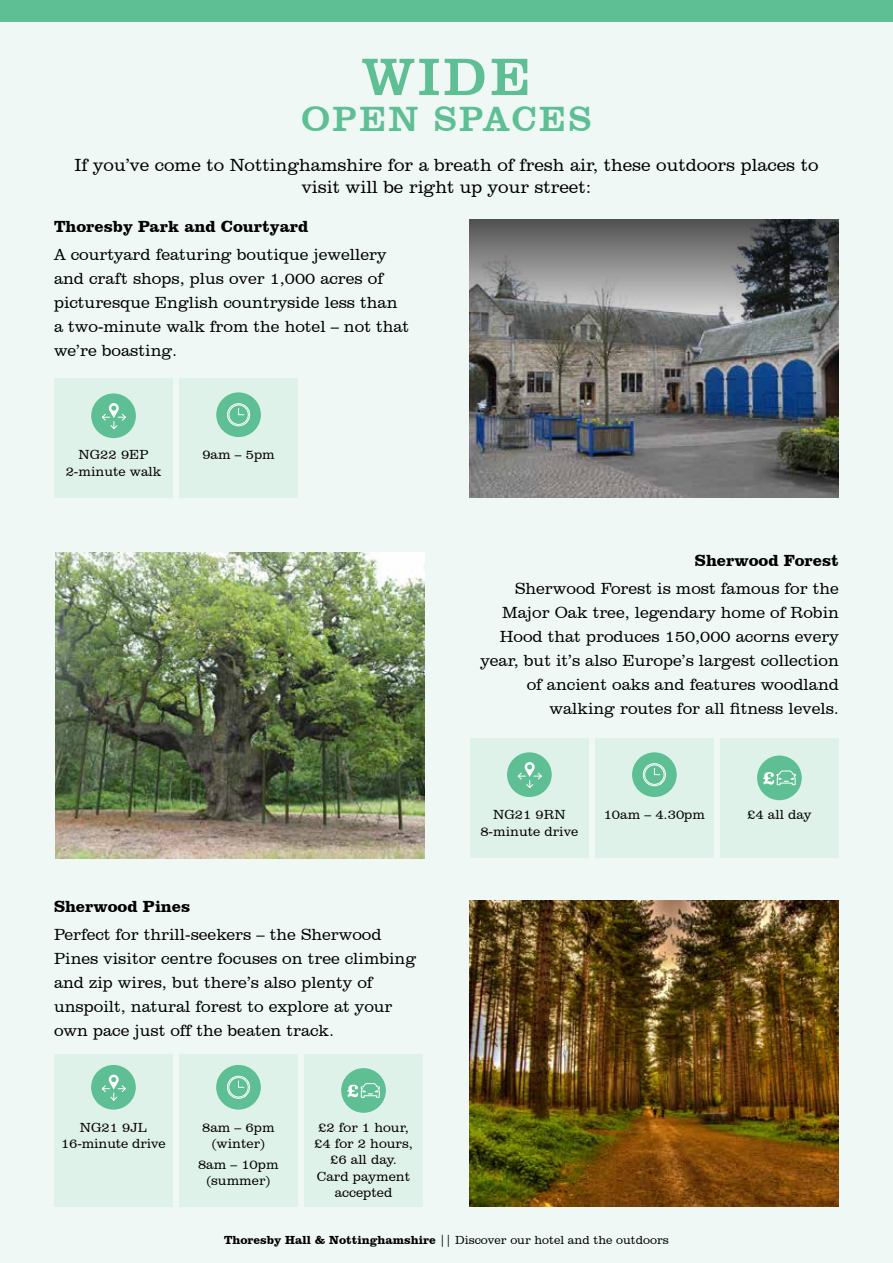
<style>
.page{position:relative;width:893px;height:1263px;background:#eff8f4}
.page>*{position:absolute;margin:0;border:0;box-sizing:border-box;transform-origin:0 0}
.t1{font:54px "Clarendon BT";color:#5ebf94}
.t2{font:36px "Clarendon BT";letter-spacing:.06em;color:#5ebf94}
.t3{font:300 18px/21.6px "Clarendon BT";color:#000;text-align:center}
.t4{font:300 16.5px/24px "Clarendon BT";color:#000}
.t5{font:700 16.5px "Clarendon BT";color:#000}
.t6{font:300 13.5px/16.2px "Clarendon BT";color:#000;text-align:center}
.t7{font:300 12px "Clarendon BT";color:#000}
.s1{font-weight:700}
</style>
<div class="page">
<div style="left:470px;top:738px;width:119px;height:119px;background:#dff2ea"></div>
<div style="left:595px;top:738px;width:119px;height:119px;background:#dff2ea"></div>
<div style="left:720px;top:738px;width:119px;height:119px;background:#dff2ea"></div>
<div style="left:179px;top:379px;width:119px;height:119px;background:#dff2ea"></div>
<div style="left:54px;top:379px;width:119px;height:119px;background:#dff2ea"></div>
<img style="left:470px;top:334px;width:369px;height:164px">
<img style="left:55px;top:552px;width:369px;height:306px">
<div style="left:91px;top:393px;width:45px;height:45px;background:#5ebf94;border-radius:50%"></div>
<svg style="left:102px;top:403px;width:24px;height:26px"></svg>
<div style="left:216px;top:392px;width:45px;height:45px;background:#5ebf94;border-radius:50%"></div>
<svg style="left:227px;top:403px;width:24px;height:24px"></svg>
<div style="left:507px;top:752px;width:45px;height:45px;background:#5ebf94;border-radius:50%"></div>
<svg style="left:517px;top:762px;width:25px;height:26px"></svg>
<div style="left:632px;top:752px;width:45px;height:45px;background:#5ebf94;border-radius:50%"></div>
<svg style="left:642px;top:763px;width:24px;height:24px"></svg>
<div style="left:757px;top:755px;width:45px;height:45px;background:#5ebf94;border-radius:50%"></div>
<svg style="left:763px;top:771px;width:33px;height:15px"></svg>
<svg style="left:470px;top:219px;width:369px;height:115px;background:#737475"></svg>
<div style="left:1px;top:0;width:892px;height:21px;background:#5ebf94"></div>
<div style="left:304px;top:1054px;width:119px;height:153px;background:#dff2ea"></div>
<div style="left:179px;top:1054px;width:118px;height:153px;background:#dff2ea"></div>
<div style="left:54px;top:1054px;width:119px;height:153px;background:#dff2ea"></div>
<img style="left:470px;top:900px;width:369px;height:307px">
<div style="left:91px;top:1065px;width:45px;height:44px;background:#5ebf94;border-radius:50%"></div>
<svg style="left:101px;top:1074px;width:25px;height:27px"></svg>
<div style="left:216px;top:1065px;width:45px;height:44px;background:#5ebf94;border-radius:50%"></div>
<svg style="left:227px;top:1075px;width:24px;height:24px"></svg>
<div style="left:341px;top:1068px;width:45px;height:45px;background:#5ebf94;border-radius:50%"></div>
<svg style="left:347px;top:1083px;width:33px;height:15px"></svg>
<h1 class="t1" style="left:362px;top:43px;width:171px">WIDE</h1>
<h2 class="t2" style="left:301px;top:96px;width:292px">OPEN SPACES</h2>
<p class="t3" style="left:75px;top:154px;width:745px">If you’ve come to Nottinghamshire for a breath of fresh air, these outdoors places to visit will be right up your street:</p>
<p class="t5" style="left:54px;top:216px;width:256px">Thoresby Park and Courtyard</p>
<p class="t4" style="left:54px;top:242px;width:357px">A courtyard featuring boutique jewellery and craft shops, plus over 1,000 acres of picturesque English countryside less than a two-minute walk from the hotel – not that we’re boasting.</p>
<p class="t6" style="left:66px;top:446px;width:97px">NG22 9EP<br>2-minute walk</p>
<p class="t6" style="left:202px;top:446px;width:74px">9am – 5pm</p>
<p class="t5" style="left:54px;top:896px;width:138px">Sherwood Pines</p>
<p class="t4" style="left:54px;top:922px;width:364px">Perfect for thrill-seekers – the Sherwood Pines visitor centre focuses on tree climbing and zip wires, but there’s also plenty of unspoilt, natural forest to explore at your own pace just off the beaten track.</p>
<p class="t5" style="left:695px;top:550px;width:145px">Sherwood Forest</p>
<p class="t4" style="left:480px;top:576px;width:360px;text-align:right">Sherwood Forest is most famous for the Major Oak tree, legendary home of Robin Hood that produces 150,000 acorns every year, but it’s also Europe’s largest collection of ancient oaks and features woodland walking routes for all fitness levels.</p>
<p class="t6" style="left:480px;top:806px;width:100px">NG21 9RN<br>8-minute drive</p>
<p class="t6" style="left:604px;top:806px;width:103px">10am – 4.30pm</p>
<p class="t6" style="left:747px;top:806px;width:66px">£4 all day</p>
<p class="t6" style="left:61px;top:1119px;width:106px">NG21 9JL<br>16-minute drive</p>
<p class="t6" style="left:202px;top:1119px;width:74px">8am – 6pm (winter)</p>
<p class="t6" style="left:198px;top:1156px;width:82px">8am – 10pm (summer)</p>
<p class="t6" style="left:314px;top:1119px;width:100px">£2 for 1 hour, £4 for 2 hours, £6 all day.<br>Card payment accepted</p>
<p class="t7" style="left:224px;top:1232px;width:446px"><span class="s1">Thoresby Hall &amp; Nottinghamshire</span> || Discover our hotel and the outdoors</p>
</div>
